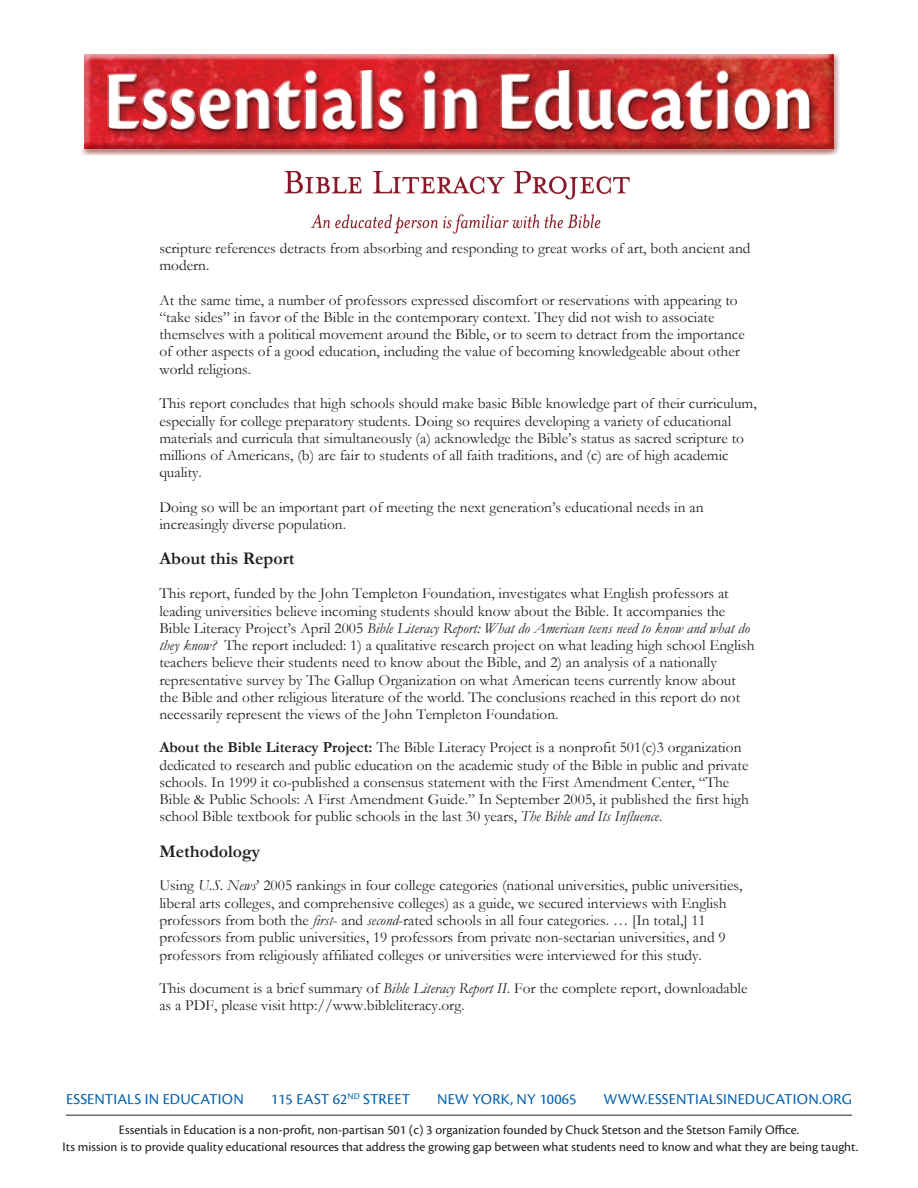
<style>
.page{position:relative;width:918px;height:1188px;background:#fff}
.page>*{position:absolute;margin:0;border:0;box-sizing:border-box;transform-origin:0 0}
.t1{font:86.4px "Cronos Pro Bold Subh";color:#fff;scale:.9 1}
.t2{font:700 17.85px "Garamond";color:#231f20}
.t3{font:15.75px "Cronos Pro";letter-spacing:.01em;color:#0160ae}
.t4{font:15.3px/17.2px "Garamond";color:#231f20}
.t5{font:13.5px/16.5px "Cronos Pro";color:#231f20;text-align:center}
.s1{font-style:italic}
.s2{font-weight:700}
</style>
<div class="page">
<div style="left:79px;top:50px;width:762px;height:106px;background:#6b0101;opacity:.45"></div>
<div style="left:105px;top:67px;width:714px;height:72px;background:#231f20;opacity:.55"></div>
<div style="left:108px;top:71px;width:704px;height:61px;background:#6b0101;opacity:.65"></div>
<hr style="left:66px;top:1115px;width:786px;height:1px;background:#231f20">
<img style="left:284px;top:171px;width:346px;height:63px">
<h1 class="t1" style="left:104px;top:52px;width:791px">Essentials in Education</h1>
<p class="t4" style="left:159px;top:239px;width:593px">scripture references detracts from absorbing and responding to great works of art, both ancient and modern.</p>
<p class="t4" style="left:159px;top:291px;width:587px">At the same time, a number of professors expressed discomfort or reservations with appearing to “take sides” in favor of the Bible in the contemporary context. They did not wish to associate themselves with a political movement around the Bible, or to seem to detract from the importance of other aspects of a good education, including the value of becoming knowledgeable about other world religions.</p>
<p class="t4" style="left:159px;top:394px;width:599px">This report concludes that high schools should make basic Bible knowledge part of their curriculum, especially for college preparatory students. Doing so requires developing a variety of educational materials and curricula that simultaneously (a) acknowledge the Bible’s status as sacred scripture to millions of Americans, (b) are fair to students of all faith traditions, and (c) are of high academic quality.</p>
<p class="t4" style="left:159px;top:498px;width:546px">Doing so will be an important part of meeting the next generation’s educational needs in an increasingly diverse population.</p>
<p class="t2" style="left:159px;top:547px;width:137px">About this Report</p>
<p class="t4" style="left:159px;top:584px;width:597px">This report, funded by the John Templeton Foundation, investigates what English professors at leading universities believe incoming students should know about the Bible. It accompanies the Bible Literacy Project’s April 2005 <span class="s1">Bible Literacy Report: What do American teens need to know and what do they know?</span> The report included: 1) a qualitative research project on what leading high school English teachers believe their students need to know about the Bible, and 2) an analysis of a nationally representative survey by The Gallup Organization on what American teens currently know about the Bible and other religious literature of the world. The conclusions reached in this report do not necessarily represent the views of the John Templeton Foundation.</p>
<p class="t4" style="left:159px;top:738px;width:591px"><span class="s2">About the Bible Literacy Project:</span> The Bible Literacy Project is a nonprofit 501(c)3 organization dedicated to research and public education on the academic study of the Bible in public and private schools. In 1999 it co-published a consensus statement with the First Amendment Center, “The Bible &amp; Public Schools: A First Amendment Guide.” In September 2005, it published the first high school Bible textbook for public schools in the last 30 years, <span class="s1">The Bible and Its Influence</span>.</p>
<p class="t2" style="left:159px;top:839px;width:102px">Methodology</p>
<p class="t4" style="left:159px;top:877px;width:585px">Using <span class="s1">U.S. News</span>’ 2005 rankings in four college categories (national universities, public universities, liberal arts colleges, and comprehensive colleges) as a guide, we secured interviews with English professors from both the <span class="s1">first</span>- and <span class="s1">second</span>-rated schools in all four categories. … [In total,] 11 professors from public universities, 19 professors from private non-sectarian universities, and 9 professors from religiously affiliated colleges or universities were interviewed for this study.</p>
<p class="t4" style="left:159px;top:979px;width:590px">This document is a brief summary of <span class="s1">Bible Literacy Report II</span>. For the complete report, downloadable as a PDF, please visit http://www.bibleliteracy.org.</p>
<p class="t3" style="left:66px;top:1090px;width:179px">ESSENTIALS IN EDUCATION</p>
<p class="t3" style="left:271px;top:1090px;width:141px">115 EAST 62<sup>ND</sup> STREET</p>
<p class="t3" style="left:437px;top:1090px;width:141px">NEW YORK, NY 10065</p>
<p class="t3" style="left:603px;top:1090px;width:250px">WWW.ESSENTIALSINEDUCATION.ORG</p>
<p class="t5" style="left:63px;top:1122px;width:797px">Essentials in Education is a non-profit, non-partisan 501 (c) 3 organization founded by Chuck Stetson and the Stetson Family Office.<br>Its mission is to provide quality educational resources that address the growing gap between what students need to know and what they are being taught.</p>
</div>
